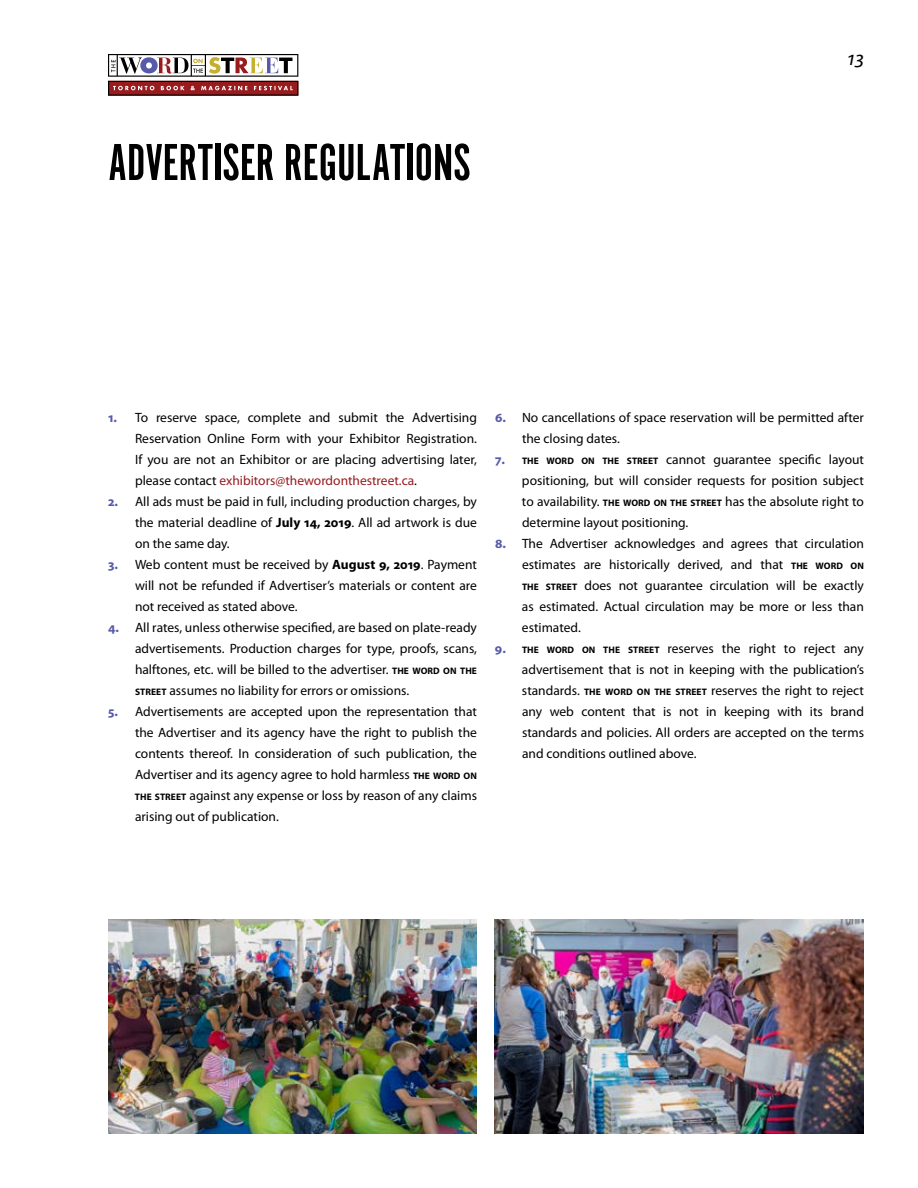
<style>
.page{position:relative;width:918px;height:1188px;background:#fff}
.page>*{position:absolute;margin:0;border:0;box-sizing:border-box;transform-origin:0 0}
.t1{font:54px "Alternate Gothic Com No 1";color:#000}
.t2{font:italic 21px "Myriad Pro";color:#000}
.t3{font:13.5px/21px "Myriad Pro";color:#000;text-align:justify}
.s1{font-weight:700;color:#575aa8}
.s2{color:#981b1e}
.s3{font-weight:700}
.s4{font-weight:700;font-size:9.45px}
</style>
<div class="page">
<svg style="left:108px;top:54px;width:190px;height:42px"></svg>
<img style="left:495px;top:919px;width:369px;height:215px">
<img style="left:108px;top:919px;width:369px;height:215px">
<h1 class="t1" style="left:108px;top:135px;width:364px">ADVERTISER REGULATIONS</h1>
<h2 class="t2" style="left:848px;top:44px;width:18px">13</h2>
<p class="t3" style="left:135px;top:406px;width:344px;text-indent:-27px"><span class="s1">1.</span> To reserve space, complete and submit the Advertising Reservation Online Form with your Exhibitor Registration.<br>If you are not an Exhibitor or are placing advertising later, please contact <span class="s2">exhibitors@thewordonthestreet.ca</span>.</p>
<p class="t3" style="left:135px;top:490px;width:343px;text-indent:-27px"><span class="s1">2.</span> All ads must be paid in full, including production charges, by the material deadline of <span class="s3">July 14, 2019</span>. All ad artwork is due on the same day.</p>
<p class="t3" style="left:135px;top:553px;width:343px;text-indent:-27px"><span class="s1">3.</span> Web content must be received by <span class="s3">August 9, 2019</span>. Payment will not be refunded if Advertiser’s materials or content are not received as stated above.</p>
<p class="t3" style="left:135px;top:616px;width:344px;text-indent:-27px"><span class="s1">4.</span> All rates, unless otherwise specified, are based on plate-ready advertisements. Production charges for type, proofs, scans, halftones, etc. will be billed to the advertiser. <span class="s4">THE WORD ON THE STREET</span> assumes no liability for errors or omissions.</p>
<p class="t3" style="left:135px;top:700px;width:344px;text-indent:-27px"><span class="s1">5.</span> Advertisements are accepted upon the representation that the Advertiser and its agency have the right to publish the contents thereof. In consideration of such publication, the Advertiser and its agency agree to hold harmless <span class="s4">THE WORD ON THE STREET</span> against any expense or loss by reason of any claims arising out of publication.</p>
<p class="t3" style="left:522px;top:406px;width:343px;text-indent:-27px"><span class="s1">6.</span> No cancellations of space reservation will be permitted after the closing dates.</p>
<p class="t3" style="left:522px;top:448px;width:344px;text-indent:-27px"><span class="s1">7.</span> <span class="s4">THE WORD ON THE STREET</span> cannot guarantee specific layout positioning, but will consider requests for position subject to availability. <span class="s4">THE WORD ON THE STREET</span> has the absolute right to determine layout positioning.</p>
<p class="t3" style="left:522px;top:532px;width:344px;text-indent:-27px"><span class="s1">8.</span> The Advertiser acknowledges and agrees that circulation estimates are historically derived, and that <span class="s4">THE WORD ON THE STREET</span> does not guarantee circulation will be exactly as estimated. Actual circulation may be more or less than estimated.</p>
<p class="t3" style="left:522px;top:637px;width:344px;text-indent:-27px"><span class="s1">9.</span> <span class="s4">THE WORD ON THE STREET</span> reserves the right to reject any advertisement that is not in keeping with the publication’s standards. <span class="s4">THE WORD ON THE STREET</span> reserves the right to reject any web content that is not in keeping with its brand standards and policies. All orders are accepted on the terms and conditions outlined above.</p>
</div>
